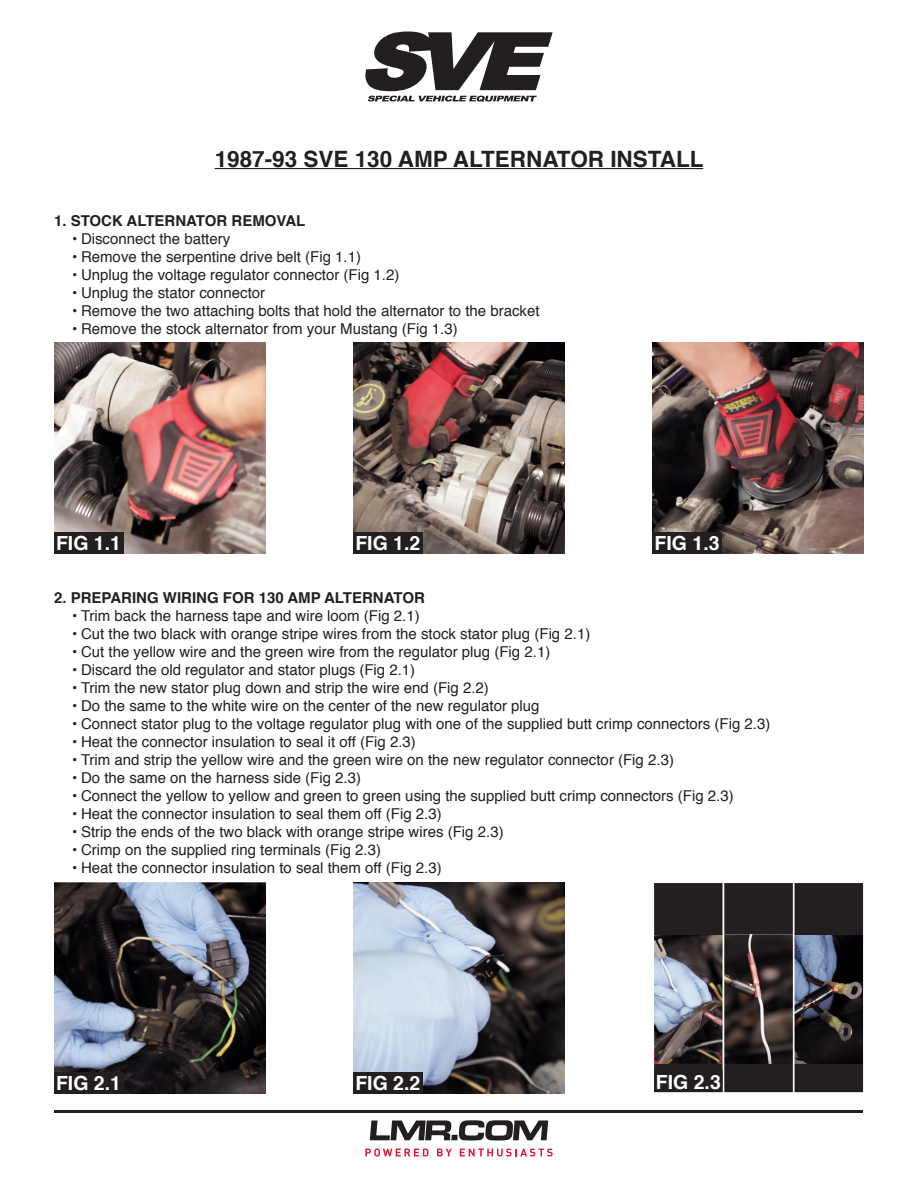
<style>
.page{position:relative;width:918px;height:1188px;background:#fff}
.page>*{position:absolute;margin:0;border:0;box-sizing:border-box;transform-origin:0 0}
.t1{font:700 22.5px "Helvetica";color:#231f20}
.t2{font:700 19.5px "Helvetica";color:#fff}
.t3{font:15px "Helvetica";color:#231f20}
.t4{font:700 15px "Helvetica";color:#231f20}
</style>
<div class="page">
<hr style="left:215px;top:168px;width:488px;height:1px;background:#231f20">
<img style="left:54px;top:342px;width:211px;height:212px">
<img style="left:54px;top:882px;width:211px;height:212px">
<img style="left:353px;top:342px;width:212px;height:212px">
<img style="left:353px;top:882px;width:212px;height:212px">
<img style="left:653px;top:342px;width:211px;height:212px">
<div style="left:54px;top:532px;width:69px;height:22px;background:#231f20"></div>
<div style="left:54px;top:1072px;width:69px;height:22px;background:#231f20"></div>
<div style="left:353px;top:532px;width:69px;height:22px;background:#231f20"></div>
<div style="left:353px;top:1072px;width:69px;height:22px;background:#231f20"></div>
<div style="left:653px;top:882px;width:70px;height:211px;background:#231f20"></div>
<img style="left:656px;top:935px;width:65px;height:129px">
<div style="left:653px;top:882px;width:71px;height:212px;border:2px solid #fff"></div>
<div style="left:653px;top:532px;width:69px;height:22px;background:#231f20"></div>
<div style="left:654px;top:1071px;width:69px;height:21px;background:#231f20"></div>
<svg style="left:726px;top:885px;width:65px;height:206px;background:#302928"></svg>
<div style="left:723px;top:882px;width:71px;height:212px;border:2px solid #fff"></div>
<svg style="left:796px;top:885px;width:66px;height:206px;background:#2e2e34"></svg>
<div style="left:793px;top:882px;width:72px;height:212px;border:2px solid #fff"></div>
<svg style="left:365px;top:32px;width:188px;height:70px"></svg>
<svg style="left:370px;top:1120px;width:178px;height:21px"></svg>
<svg style="left:437px;top:1149px;width:15px;height:7px"></svg>
<svg style="left:460px;top:1149px;width:93px;height:7px"></svg>
<svg style="left:365px;top:1149px;width:64px;height:8px"></svg>
<hr style="left:55px;top:1110px;width:808px;height:3px;background:#231f20">
<p class="t1" style="left:215px;top:141px;width:490px">1987-93 SVE 130 AMP ALTERNATOR INSTALL</p>
<p class="t4" style="left:54px;top:209px;width:253px">1. STOCK ALTERNATOR REMOVAL</p>
<p class="t3" style="left:72px;top:227px;width:160px">• Disconnect the battery</p>
<p class="t3" style="left:72px;top:245px;width:291px">• Remove the serpentine drive belt (Fig 1.1)</p>
<p class="t3" style="left:72px;top:263px;width:329px">• Unplug the voltage regulator connector (Fig 1.2)</p>
<p class="t3" style="left:72px;top:281px;width:195px">• Unplug the stator connector</p>
<p class="t3" style="left:72px;top:299px;width:469px">• Remove the two attaching bolts that hold the alternator to the bracket</p>
<p class="t3" style="left:72px;top:317px;width:387px">• Remove the stock alternator from your Mustang (Fig 1.3)</p>
<p class="t2" style="left:56px;top:528px;width:67px">FIG 1.1</p>
<p class="t2" style="left:355px;top:528px;width:67px">FIG 1.2</p>
<p class="t2" style="left:655px;top:528px;width:67px">FIG 1.3</p>
<p class="t4" style="left:54px;top:585px;width:372px">2. PREPARING WIRING FOR 130 AMP ALTERNATOR</p>
<p class="t3" style="left:72px;top:604px;width:349px">• Trim back the harness tape and wire loom (Fig 2.1)</p>
<p class="t3" style="left:72px;top:622px;width:520px">• Cut the two black with orange stripe wires from the stock stator plug (Fig 2.1)</p>
<p class="t3" style="left:72px;top:640px;width:480px">• Cut the yellow wire and the green wire from the regulator plug (Fig 2.1)</p>
<p class="t3" style="left:72px;top:658px;width:345px">• Discard the old regulator and stator plugs (Fig 2.1)</p>
<p class="t3" style="left:72px;top:676px;width:418px">• Trim the new stator plug down and strip the wire end (Fig 2.2)</p>
<p class="t3" style="left:72px;top:694px;width:469px">• Do the same to the white wire on the center of the new regulator plug</p>
<p class="t3" style="left:72px;top:712px;width:700px">• Connect stator plug to the voltage regulator plug with one of the supplied butt crimp connectors (Fig 2.3)</p>
<p class="t3" style="left:72px;top:730px;width:345px">• Heat the connector insulation to seal it off (Fig 2.3)</p>
<p class="t3" style="left:72px;top:748px;width:604px">• Trim and strip the yellow wire and the green wire on the new regulator connector (Fig 2.3)</p>
<p class="t3" style="left:72px;top:766px;width:291px">• Do the same on the harness side (Fig 2.3)</p>
<p class="t3" style="left:72px;top:784px;width:663px">• Connect the yellow to yellow and green to green using the supplied butt crimp connectors (Fig 2.3)</p>
<p class="t3" style="left:72px;top:802px;width:371px">• Heat the connector insulation to seal them off (Fig 2.3)</p>
<p class="t3" style="left:72px;top:820px;width:433px">• Strip the ends of the two black with orange stripe wires (Fig 2.3)</p>
<p class="t3" style="left:72px;top:838px;width:311px">• Crimp on the supplied ring terminals (Fig 2.3)</p>
<p class="t3" style="left:72px;top:856px;width:371px">• Heat the connector insulation to seal them off (Fig 2.3)</p>
<p class="t2" style="left:56px;top:1068px;width:67px">FIG 2.1</p>
<p class="t2" style="left:355px;top:1068px;width:67px">FIG 2.2</p>
<p class="t2" style="left:656px;top:1066px;width:67px">FIG 2.3</p>
</div>
